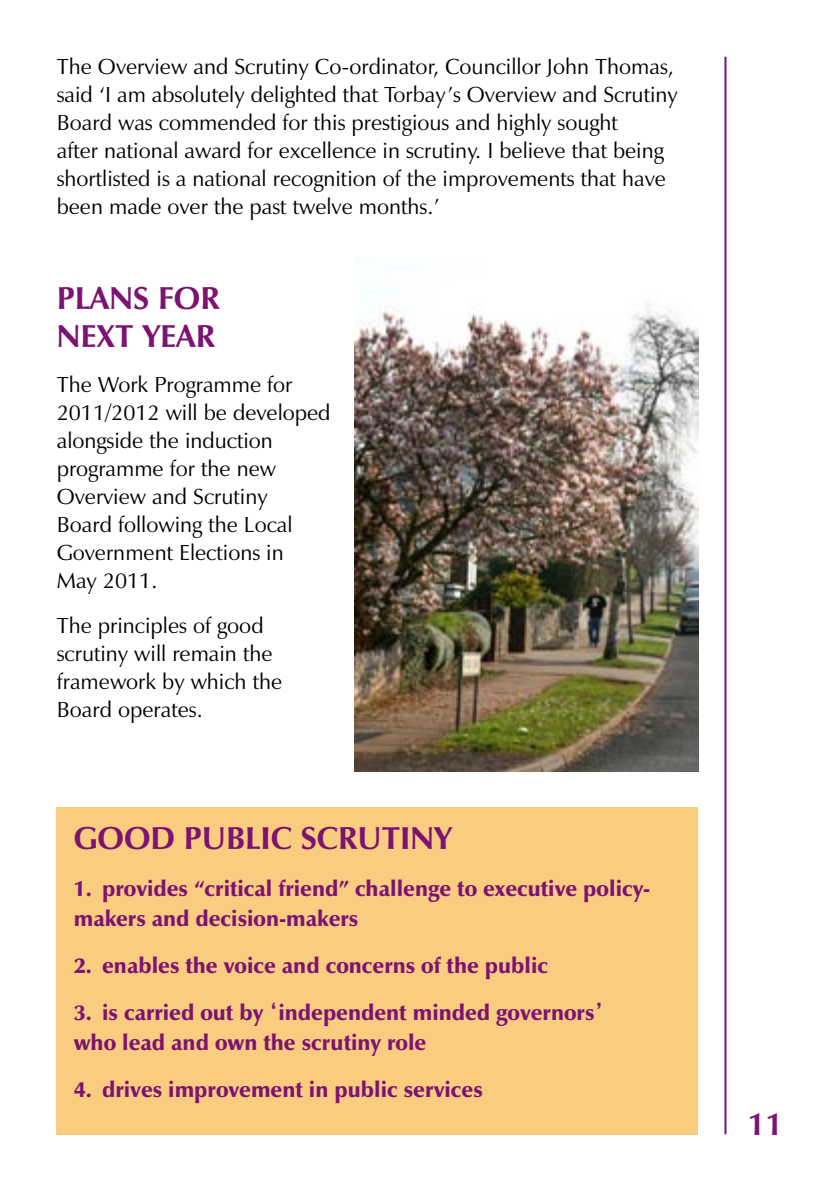
<style>
.page{position:relative;width:840px;height:1191px;background:#fff}
.page>*{position:absolute;margin:0;border:0;box-sizing:border-box;transform-origin:0 0}
.t1{font:700 32px/38px "Zapf Humanist 601 BT";color:#7c1272}
.t2{font:22px/28px "Zapf Humanist 601 BT";color:#000}
.t3{font:900 22px/47px "Zapf Humanist 601 BT";color:#7c1272}
.s1{font-family:"Humanist 970 BT Roman C";font-weight:400}
</style>
<div class="page">
<hr style="left:724px;top:57px;width:2px;height:1077px;background:#7c1272">
<div style="left:57px;top:806px;width:640px;height:328px;background:#f9cc80"></div>
<img style="left:354px;top:304px;width:343px;height:467px">
<p class="t2" style="left:57px;top:52px;width:622px">The Overview and Scrutiny Co-ordinator, Councillor John Thomas, said ‘I am absolutely delighted that Torbay’s Overview and Scrutiny Board was commended for this prestigious and highly sought<br>after national award for excellence in scrutiny. I believe that being shortlisted is a national recognition of the improvements that have been made over the past twelve months.’</p>
<h1 class="t1" style="left:57px;top:279px;width:153px">PLANS FOR<br>NEXT YEAR</h1>
<p class="t2" style="left:57px;top:370px;width:275px">The Work Programme for<br>2011/2012 will be developed alongside the induction programme for the new<br>Overview and Scrutiny<br>Board following the Local<br>Government Elections in<br>May 2011.</p>
<p class="t2" style="left:57px;top:611px;width:227px">The principles of good scrutiny will remain the framework by which the<br>Board operates.</p>
<h1 class="t1" style="left:74px;top:818px;width:358px">GOOD PUBLIC SCRUTINY</h1>
<p class="t3" style="left:74px;top:873px;width:578px;line-height:30px;text-indent:28px">provides “critical friend” challenge to executive policy&shy;makers and decision-makers</p>
<p class="t3" style="left:102px;top:941px;width:502px">enables the voice and concerns of the public<br>is carried out by <span class="s1">‘</span>independent minded governors<span class="s1">’</span></p>
<p class="t3" style="left:102px;top:1018px;width:382px;text-indent:-28px">who lead and own the scrutiny role drives improvement in public services</p>
<p class="t3" style="left:74px;top:864px;width:20px">1.</p>
<p class="t3" style="left:74px;top:941px;width:20px">2.<br>3.</p>
<p class="t3" style="left:74px;top:1065px;width:20px">4.</p>
<h1 class="t1" style="left:747px;top:1104px;width:37px">11</h1>
</div>
